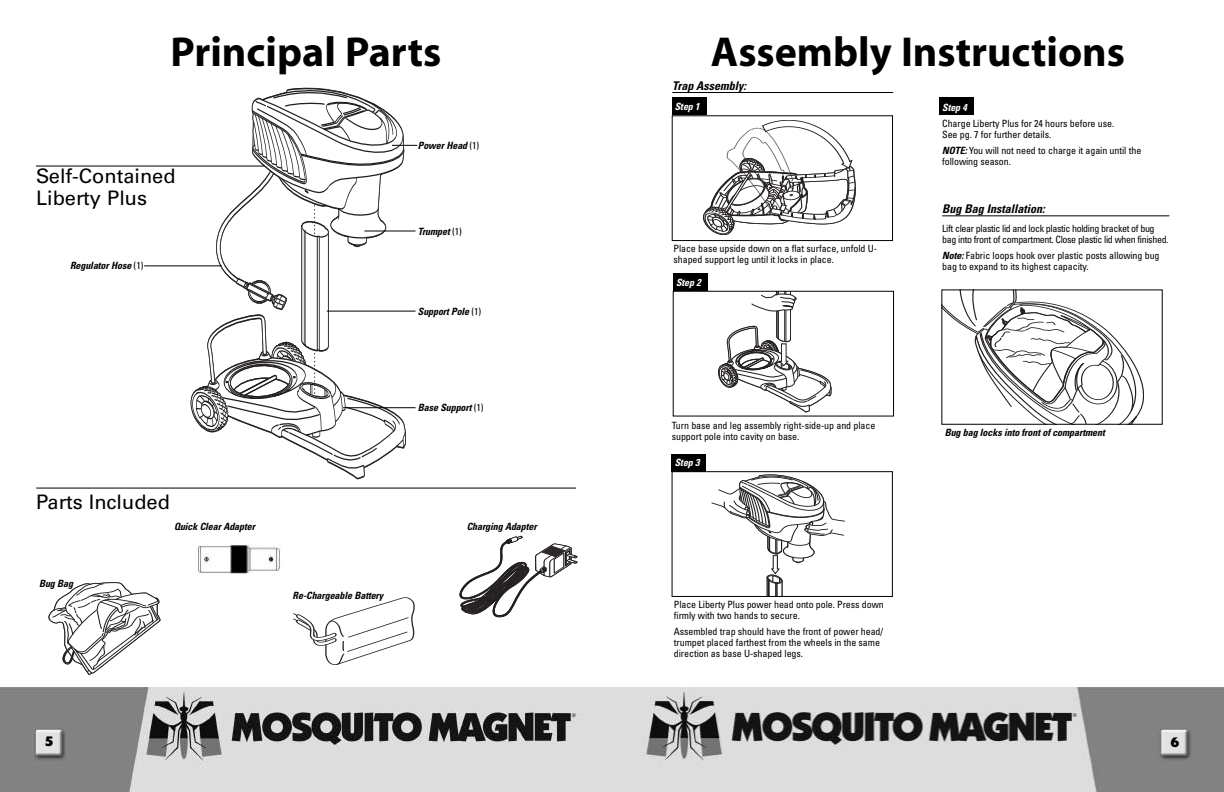
<style>
.page{position:relative;width:1224px;height:792px;background:#fff}
.page>*{position:absolute;margin:0;border:0;box-sizing:border-box;transform-origin:0 0}
.t1{font:700 42px "Myriad";color:#000}
.t2{font:20px/22px "Univers";color:#000}
.t3{font:700 14px "Delta";color:#000}
.t4{font:italic 700 condensed 12px "Univers";color:#000}
.t5{font:condensed 10px/11px "Univers";letter-spacing:-.01em;color:#000}
.t6{font:italic 700 condensed 10px "Univers";letter-spacing:-.01em;color:#000}
.t7{font:condensed 10px/11px "Univers";letter-spacing:-.035em;color:#000}
.t8{font:italic 700 condensed 10px "Univers";letter-spacing:-.01em;color:#fff}
.t9{font:8.6px "Helvetica";color:#231f20}
.s1{font-weight:400;font-style:normal}
.s2{font-weight:700;font-style:italic}
</style>
<div class="page">
<img style="left:0;top:92px;width:1224px;height:700px">
<hr style="left:672px;top:92px;width:221px;height:1px;background:#000">
<svg style="left:944px;top:292px;width:200px;height:131px"></svg>
<svg style="left:703px;top:120px;width:154px;height:115px"></svg>
<div style="left:672px;top:116px;width:221px;height:125px;border:1px solid #000"></div>
<svg style="left:699px;top:473px;width:151px;height:122px"></svg>
<div style="left:672px;top:471px;width:221px;height:126px;border:1px solid #000"></div>
<svg style="left:718px;top:293px;width:113px;height:119px"></svg>
<div style="left:673px;top:291px;width:221px;height:125px;border:1px solid #000"></div>
<hr style="left:144px;top:266px;width:78px;height:1px;background:#000">
<svg style="left:294px;top:597px;width:120px;height:68px"></svg>
<img style="left:196px;top:545px;width:86px;height:29px">
<svg style="left:49px;top:582px;width:111px;height:93px"></svg>
<svg style="left:460px;top:536px;width:117px;height:81px"></svg>
<hr style="left:36px;top:488px;width:540px;height:1px;background:#000">
<hr style="left:36px;top:166px;width:228px;height:1px;background:#000">
<div style="left:672px;top:97px;width:34px;height:18px;background:#000"></div>
<div style="left:673px;top:273px;width:34px;height:18px;background:#000"></div>
<div style="left:672px;top:454px;width:34px;height:18px;background:#000"></div>
<svg style="left:190px;top:87px;width:227px;height:392px"></svg>
<div style="left:940px;top:97px;width:34px;height:18px;background:#000"></div>
<hr style="left:942px;top:216px;width:227px;height:1px;background:#000">
<h1 class="t1" style="left:171px;top:36px;width:272px">Principal Parts</h1>
<p class="t9" style="left:202px;top:42px;width:74px">add regulator hose</p>
<h2 class="t2" style="left:36px;top:167px;width:141px">Self-Contained<br>Liberty Plus</h2>
<p class="t6" style="left:70px;top:261px;width:75px">Regulator Hose <span class="s1">(1)</span></p>
<h2 class="t2" style="left:36px;top:492px;width:135px">Parts Included</h2>
<p class="t6" style="left:418px;top:141px;width:63px">Power Head <span class="s1">(1)</span></p>
<p class="t6" style="left:418px;top:228px;width:46px">Trumpet <span class="s1">(1)</span></p>
<p class="t6" style="left:418px;top:308px;width:65px">Support Pole <span class="s1">(1)</span></p>
<p class="t6" style="left:418px;top:404px;width:67px">Base Support <span class="s1">(1)</span></p>
<p class="t6" style="left:39px;top:580px;width:36px">Bug Bag</p>
<h3 class="t3" style="left:45px;top:737px;width:10px">5</h3>
<p class="t6" style="left:174px;top:523px;width:83px">Quick Clear Adapter</p>
<p class="t6" style="left:467px;top:523px;width:71px">Charging Adapter</p>
<p class="t6" style="left:293px;top:592px;width:92px">Re-Chargeable Battery</p>
<h1 class="t1" style="left:711px;top:36px;width:416px">Assembly Instructions</h1>
<p class="t4" style="left:672px;top:81px;width:76px">Trap Assembly:</p>
<p class="t8" style="left:675px;top:103px;width:26px">Step 1</p>
<p class="t5" style="left:674px;top:244px;width:205px">Place base upside down on a flat surface, unfold U&shy;shaped support leg until it locks in place.</p>
<p class="t8" style="left:676px;top:279px;width:26px">Step 2</p>
<p class="t5" style="left:672px;top:421px;width:205px">Turn base and leg assembly right-side-up and place support pole into cavity on base.</p>
<p class="t8" style="left:675px;top:459px;width:26px">Step 3</p>
<p class="t5" style="left:674px;top:600px;width:211px">Place Liberty Plus power head onto pole. Press down firmly with two hands to secure.</p>
<p class="t5" style="left:674px;top:627px;width:211px">Assembled trap should have the front of power head/ trumpet placed farthest from the wheels in the same direction as base U-shaped legs.</p>
<p class="t8" style="left:942px;top:104px;width:26px">Step 4</p>
<p class="t5" style="left:942px;top:119px;width:174px">Charge Liberty Plus for 24 hours before use.<br>See pg. 7 for further details.</p>
<p class="t5" style="left:942px;top:146px;width:201px"><span class="s2">NOTE:</span> You will not need to charge it again until the following season.</p>
<p class="t4" style="left:942px;top:204px;width:104px">Bug Bag Installation:</p>
<p class="t7" style="left:942px;top:224px;width:228px">Lift clear plastic lid and lock plastic holding bracket of bug bag into front of compartment. Close plastic lid when finished.</p>
<p class="t5" style="left:942px;top:251px;width:219px"><span class="s2">Note:</span> Fabric loops hook over plastic posts allowing bug bag to expand to its highest capacity.</p>
<p class="t6" style="left:945px;top:429px;width:162px">Bug bag locks into front of compartment</p>
<h3 class="t3" style="left:1171px;top:737px;width:10px">6</h3>
</div>
